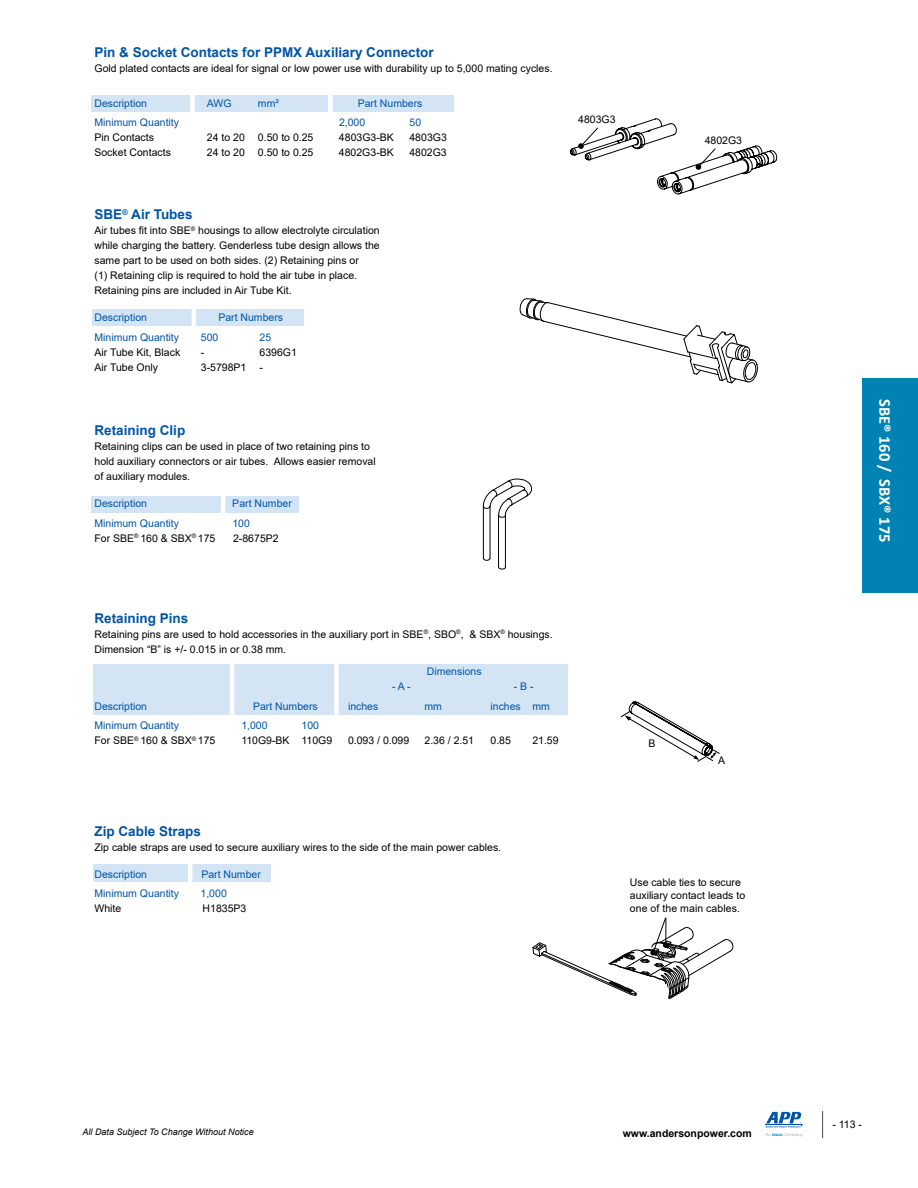
<style>
.page{position:relative;width:918px;height:1188px;background:#fff}
.page>*{position:absolute;margin:0;border:0;box-sizing:border-box;transform-origin:0 0}
.t1{font:700 16.5px "Calibri";color:#fff}
.t2{font:700 13.5px "Arial";color:#0054a6}
.t3{font:10.5px/15px "Arial";color:#000}
.t4{font:10.5px "Arial";color:#0054a6}
.t5{font:700 10.5px "Arial";color:#000}
.t6{font:italic 9px "Arial";color:#000}
</style>
<div class="page">
<svg style="left:822px;top:1111px;width:1px;height:27px"></svg>
<svg style="left:765px;top:1112px;width:38px;height:25px"></svg>
<div style="left:91px;top:95px;width:363px;height:16px;background:#d3e5f5"></div>
<div style="left:190px;top:94px;width:5px;height:21px;background:#fff"></div>
<div style="left:328px;top:92px;width:5px;height:21px;background:#fff"></div>
<div style="left:91px;top:496px;width:208px;height:16px;background:#d3e5f5"></div>
<hr style="left:221px;top:495px;width:4px;height:21px;background:#fff">
<div style="left:92px;top:310px;width:212px;height:16px;background:#d3e5f5"></div>
<hr style="left:192px;top:308px;width:4px;height:22px;background:#fff">
<div style="left:93px;top:664px;width:474px;height:51px;background:#d3e5f5"></div>
<hr style="left:230px;top:657px;width:4px;height:61px;background:#fff">
<div style="left:334px;top:661px;width:5px;height:57px;background:#fff"></div>
<div style="left:93px;top:865px;width:177px;height:17px;background:#d3e5f5"></div>
<hr style="left:188px;top:858px;width:4px;height:29px;background:#fff">
<svg style="left:620px;top:701px;width:100px;height:61px"></svg>
<svg style="left:533px;top:917px;width:200px;height:82px"></svg>
<svg style="left:520px;top:298px;width:238px;height:85px"></svg>
<hr style="left:505px;top:515px;width:1px;height:52px;background:#000">
<hr style="left:498px;top:515px;width:1px;height:52px;background:#000">
<hr style="left:490px;top:506px;width:1px;height:52px;background:#000">
<hr style="left:483px;top:506px;width:1px;height:52px;background:#000">
<svg style="left:483px;top:479px;width:49px;height:39px"></svg>
<svg style="left:498px;top:567px;width:8px;height:3px"></svg>
<svg style="left:483px;top:558px;width:8px;height:3px"></svg>
<svg style="left:570px;top:118px;width:207px;height:76px"></svg>
<div style="left:863px;top:378px;width:55px;height:215px;background:#0082b3"></div>
<p class="t2" style="left:94px;top:47px;width:341px">Pin &amp; Socket Contacts for PPMX Auxiliary Connector</p>
<p class="t3" style="left:94px;top:62px;width:460px">Gold plated contacts are ideal for signal or low power use with durability up to 5,000 mating cycles.</p>
<p class="t4" style="left:94px;top:99px;width:54px">Description</p>
<p class="t4" style="left:207px;top:99px;width:26px">AWG</p>
<p class="t4" style="left:258px;top:99px;width:22px">mm²</p>
<p class="t4" style="left:358px;top:99px;width:66px">Part Numbers</p>
<p class="t4" style="left:94px;top:118px;width:86px">Minimum Quantity</p>
<p class="t4" style="left:339px;top:118px;width:28px">2,000</p>
<p class="t4" style="left:409px;top:118px;width:13px">50</p>
<p class="t3" style="left:94px;top:131px;width:61px">Pin Contacts</p>
<p class="t3" style="left:207px;top:131px;width:108px">24 to 20 0.50 to 0.25</p>
<p class="t3" style="left:339px;top:131px;width:56px">4803G3-BK</p>
<p class="t3" style="left:409px;top:131px;width:39px">4803G3</p>
<p class="t3" style="left:94px;top:146px;width:78px">Socket Contacts</p>
<p class="t3" style="left:207px;top:146px;width:108px">24 to 20 0.50 to 0.25</p>
<p class="t3" style="left:339px;top:146px;width:56px">4802G3-BK</p>
<p class="t3" style="left:409px;top:146px;width:39px">4802G3</p>
<p class="t2" style="left:94px;top:209px;width:100px">SBE<sup>®</sup> Air Tubes</p>
<p class="t3" style="left:94px;top:223px;width:287px">Air tubes 昀椀t into SBE<sup>®</sup> housings to allow electrolyte circulation while charging the battery. Genderless tube design allows the same part to be used on both sides. (2) Retaining pins or<br>(1) Retaining clip is required to hold the air tube in place.<br>Retaining pins are included in Air Tube Kit.</p>
<p class="t4" style="left:95px;top:313px;width:54px">Description</p>
<p class="t4" style="left:218px;top:313px;width:66px">Part Numbers</p>
<p class="t4" style="left:95px;top:333px;width:86px">Minimum Quantity</p>
<p class="t4" style="left:201px;top:333px;width:19px">500</p>
<p class="t4" style="left:260px;top:333px;width:13px">25</p>
<p class="t3" style="left:94px;top:345px;width:87px">Air Tube Kit, Black</p>
<p class="t3" style="left:201px;top:345px;width:5px">-</p>
<p class="t3" style="left:260px;top:345px;width:39px">6396G1</p>
<p class="t3" style="left:94px;top:360px;width:65px">Air Tube Only</p>
<p class="t3" style="left:201px;top:360px;width:47px">3-5798P1</p>
<p class="t3" style="left:260px;top:360px;width:5px">-</p>
<p class="t2" style="left:94px;top:425px;width:92px">Retaining Clip</p>
<p class="t3" style="left:94px;top:440px;width:283px">Retaining clips can be used in place of two retaining pins to hold auxiliary connectors or air tubes. Allows easier removal of auxiliary modules.</p>
<p class="t4" style="left:94px;top:499px;width:54px">Description</p>
<p class="t4" style="left:232px;top:499px;width:61px">Part Number</p>
<p class="t4" style="left:94px;top:519px;width:86px">Minimum Quantity</p>
<p class="t4" style="left:232px;top:519px;width:19px">100</p>
<p class="t3" style="left:94px;top:531px;width:122px">For SBE<sup>®</sup> 160 &amp; SBX<sup>®</sup> 175</p>
<p class="t3" style="left:233px;top:531px;width:47px">2-8675P2</p>
<p class="t3" style="left:578px;top:112px;width:39px">4803G3</p>
<p class="t3" style="left:705px;top:133px;width:39px">4802G3</p>
<p class="t2" style="left:94px;top:613px;width:95px">Retaining Pins</p>
<p class="t3" style="left:94px;top:627px;width:460px">Retaining pins are used to hold accessories in the auxiliary port in SBE<sup>®</sup>, SBO<sup>®</sup>, &amp; SBX<sup>®</sup> housings.<br>Dimension “B” is +/- 0.015 in or 0.38 mm.</p>
<p class="t4" style="left:427px;top:667px;width:56px">Dimensions</p>
<p class="t4" style="left:392px;top:682px;width:20px">- A -</p>
<p class="t4" style="left:514px;top:682px;width:21px">- B -</p>
<p class="t4" style="left:95px;top:702px;width:54px">Description</p>
<p class="t4" style="left:253px;top:702px;width:66px">Part Numbers</p>
<p class="t4" style="left:348px;top:702px;width:32px">inches</p>
<p class="t4" style="left:425px;top:702px;width:19px">mm</p>
<p class="t4" style="left:491px;top:702px;width:61px">inches mm</p>
<p class="t4" style="left:95px;top:721px;width:86px">Minimum Quantity</p>
<p class="t4" style="left:241px;top:721px;width:28px">1,000</p>
<p class="t4" style="left:302px;top:721px;width:19px">100</p>
<p class="t3" style="left:95px;top:734px;width:122px">For SBE<sup>®</sup> 160 &amp; SBX<sup>®</sup> 175</p>
<p class="t3" style="left:241px;top:734px;width:92px">110G9-BK 110G9</p>
<p class="t3" style="left:348px;top:734px;width:63px">0.093 / 0.099</p>
<p class="t3" style="left:425px;top:734px;width:51px">2.36 / 2.51</p>
<p class="t3" style="left:491px;top:734px;width:22px">0.85</p>
<p class="t3" style="left:532px;top:734px;width:28px">21.59</p>
<p class="t2" style="left:94px;top:826px;width:108px">Zip Cable Straps</p>
<p class="t3" style="left:94px;top:840px;width:408px">Zip cable straps are used to secure auxiliary wires to the side of the main power cables.</p>
<p class="t4" style="left:94px;top:870px;width:54px">Description</p>
<p class="t4" style="left:201px;top:870px;width:61px">Part Number</p>
<p class="t4" style="left:94px;top:889px;width:86px">Minimum Quantity</p>
<p class="t4" style="left:201px;top:889px;width:28px">1,000</p>
<p class="t3" style="left:94px;top:902px;width:28px">White</p>
<p class="t3" style="left:203px;top:902px;width:45px">H1835P3</p>
<p class="t3" style="left:649px;top:736px;width:9px">B</p>
<p class="t3" style="left:718px;top:753px;width:9px">A</p>
<p class="t3" style="left:630px;top:877px;width:117px;line-height:12.6px">Use cable ties to secure auxiliary contact leads to one of the main cables.</p>
<h1 class="t1" style="left:892px;top:399px;width:145px;rotate:90deg">SBE® 160 / SBX® 175</h1>
<p class="t6" style="left:82px;top:1128px;width:173px">All Data Subject To Change Without Notice</p>
<p class="t5" style="left:623px;top:1129px;width:131px">www.andersonpower.com</p>
<p class="t3" style="left:832px;top:1118px;width:31px">- 113 -</p>
</div>
